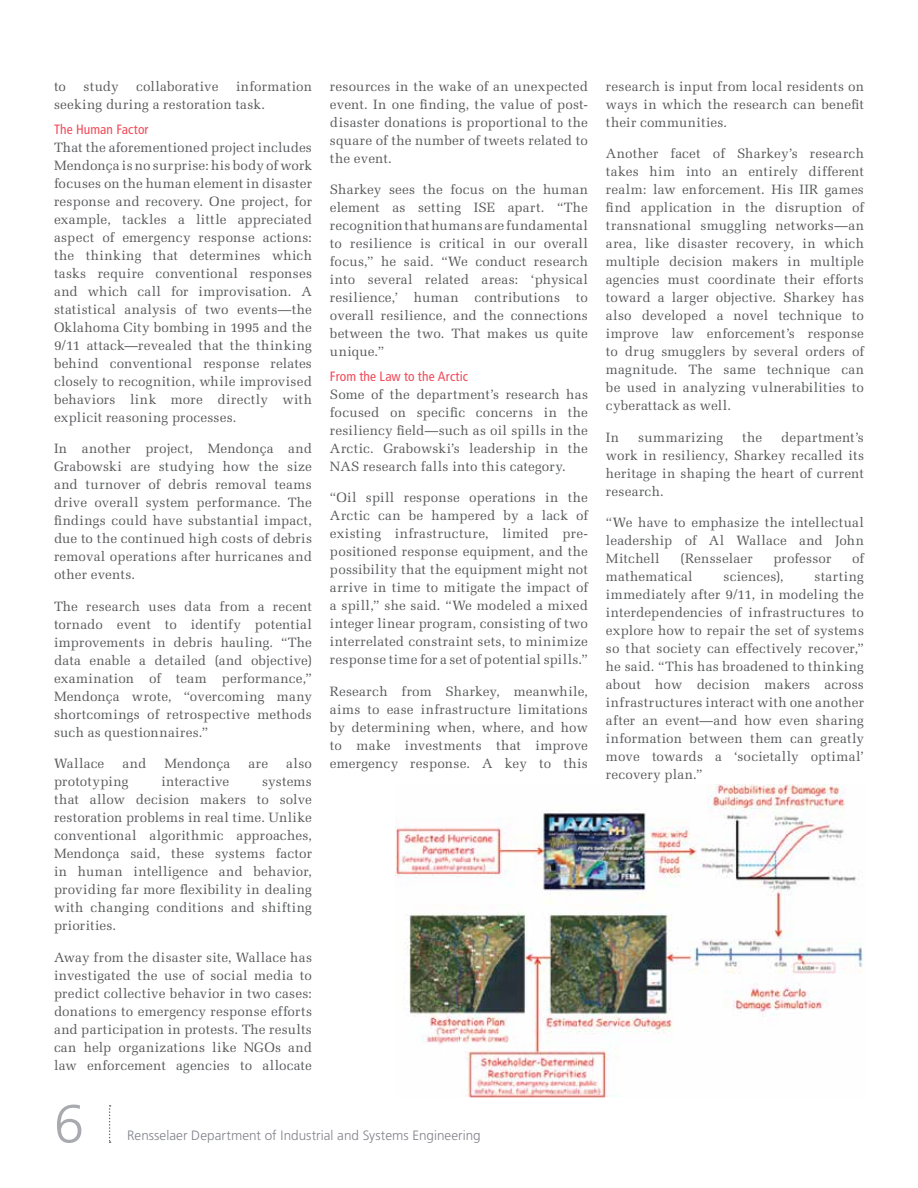
<style>
.page{position:relative;width:918px;height:1188px;background:#fff}
.page>*{position:absolute;margin:0;border:0;box-sizing:border-box;transform-origin:0 0}
.t1{font:300 54px "Frutiger LT Std";color:#a9aaaf}
.t2{font:13.5px/18px "Melior LT Std";letter-spacing:.015em;color:#58595b;text-align:justify}
.t3{font:300 13.5px "Frutiger LT Std";letter-spacing:.005em;color:#81838a}
.t4{font:condensed 13.5px "Frutiger LT Std";letter-spacing:.01em;color:#f14957}
</style>
<div class="page">
<img style="left:396px;top:785px;width:467px;height:313px">
<svg style="left:109px;top:1105px;width:2px;height:38px"></svg>
<p class="t2" style="left:54px;top:78px;width:260px;text-indent:182px">information seeking during a restoration task.</p>
<p class="t4" style="left:54px;top:121px;width:96px">The Human Factor</p>
<p class="t2" style="left:54px;top:138px;width:260px">That the aforementioned project includes Mendonça is no surprise: his body of work focuses on the human element in disaster response and recovery. One project, for example, tackles a little appreciated aspect of emergency response actions: the thinking that determines which tasks require conventional responses and which call for improvisation. A statistical analysis of two events—the Oklahoma City bombing in 1995 and the 9/11 attack—revealed that the thinking behind conventional response relates closely to recognition, while improvised behaviors link more directly with explicit reasoning processes.</p>
<p class="t2" style="left:54px;top:440px;width:260px">In another project, Mendonça and Grabowski are studying how the size and turnover of debris removal teams drive overall system performance. The findings could have substantial impact, due to the continued high costs of debris removal operations after hurricanes and other events.</p>
<p class="t2" style="left:54px;top:597px;width:260px">The research uses data from a recent tornado event to identify potential improvements in debris hauling. “The data enable a detailed (and objective) examination of team performance,” Mendonça wrote, “overcoming many shortcomings of retrospective methods such as questionnaires.”</p>
<p class="t2" style="left:54px;top:755px;width:52px">Wallace</p>
<p class="t2" style="left:123px;top:755px;width:25px">and</p>
<p class="t2" style="left:165px;top:755px;width:67px">Mendonça</p>
<p class="t2" style="left:248px;top:755px;width:21px">are</p>
<p class="t2" style="left:286px;top:755px;width:27px">also</p>
<p class="t2" style="left:54px;top:773px;width:76px">prototyping</p>
<p class="t2" style="left:161px;top:773px;width:70px">interactive</p>
<p class="t2" style="left:54px;top:78px;width:14px">to</p>
<p class="t2" style="left:84px;top:78px;width:37px">study</p>
<p class="t2" style="left:136px;top:78px;width:84px">collaborative</p>
<p class="t2" style="left:54px;top:773px;width:260px;text-indent:208px">systems that allow decision makers to solve restoration problems in real time. Unlike conventional algorithmic approaches, Mendonça said, these systems factor in human intelligence and behavior, providing far more flexibility in dealing with changing conditions and shifting priorities.</p>
<p class="t2" style="left:54px;top:948px;width:260px">Away from the disaster site, Wallace has investigated the use of social media to predict collective behavior in two cases: donations to emergency response efforts and participation in protests. The results can help organizations like NGOs and law enforcement agencies to allocate</p>
<p class="t2" style="left:330px;top:77px;width:260px">resources in the wake of an unexpected event. In one finding, the value of post&shy;disaster donations is proportional to the square of the number of tweets related to the event.</p>
<p class="t2" style="left:330px;top:181px;width:260px">Sharkey sees the focus on the human element as setting ISE apart. “The recognition that humans are fundamental to resilience is critical in our overall focus,” he said. “We conduct research into several related areas: ‘physical resilience,’ human contributions to overall resilience, and the connections between the two. That makes us quite unique.”</p>
<p class="t4" style="left:330px;top:368px;width:140px">From the Law to the Arctic</p>
<p class="t2" style="left:330px;top:385px;width:260px">Some of the department’s research has focused on specific concerns in the resiliency field—such as oil spills in the Arctic. Grabowski’s leadership in the NAS research falls into this category.</p>
<p class="t2" style="left:330px;top:489px;width:260px">“Oil spill response operations in the Arctic can be hampered by a lack of existing infrastructure, limited pre&shy;positioned response equipment, and the possibility that the equipment might not arrive in time to mitigate the impact of a spill,” she said. “We modeled a mixed integer linear program, consisting of two interrelated constraint sets, to minimize response time for a set of potential spills.”</p>
<p class="t2" style="left:330px;top:682px;width:260px">Research from Sharkey, meanwhile, aims to ease infrastructure limitations by determining when, where, and how to make investments that improve emergency response. A key to this</p>
<h1 class="t1" style="left:54px;top:1093px;width:32px">6</h1>
<p class="t3" style="left:127px;top:1128px;width:355px">Rensselaer Department of Industrial and Systems Engineering</p>
<p class="t2" style="left:606px;top:77px;width:260px">research is input from local residents on ways in which the research can benefit their communities.</p>
<p class="t2" style="left:606px;top:145px;width:260px">Another facet of Sharkey’s research takes him into an entirely different realm: law enforcement. His IIR games find application in the disruption of transnational smuggling networks—an area, like disaster recovery, in which multiple decision makers in multiple agencies must coordinate their efforts toward a larger objective. Sharkey has also developed a novel technique to improve law enforcement’s response to drug smugglers by several orders of magnitude. The same technique can be used in analyzing vulnerabilities to cyberattack as well.</p>
<p class="t2" style="left:606px;top:428px;width:15px">In</p>
<p class="t2" style="left:638px;top:428px;width:87px">summarizing</p>
<p class="t2" style="left:742px;top:428px;width:22px">the</p>
<p class="t2" style="left:606px;top:428px;width:260px;text-indent:175px">department’s work in resiliency, Sharkey recalled its heritage in shaping the heart of current research.</p>
<p class="t2" style="left:606px;top:514px;width:260px">“We have to emphasize the intellectual leadership of Al Wallace and John Mitchell</p>
<p class="t2" style="left:681px;top:550px;width:74px">(Rensselaer</p>
<p class="t2" style="left:773px;top:550px;width:59px">professor</p>
<p class="t2" style="left:852px;top:550px;width:13px">of</p>
<p class="t2" style="left:606px;top:567px;width:88px">mathematical</p>
<p class="t2" style="left:724px;top:567px;width:62px">sciences),</p>
<p class="t2" style="left:606px;top:567px;width:260px;text-indent:209px">starting immediately after 9/11, in modeling the interdependencies of infrastructures to explore how to repair the set of systems so that society can effectively recover,” he said. “This has broadened to thinking about how decision makers across infrastructures interact with one another after an event—and how even sharing information between them can greatly move towards a ‘societally optimal’ recovery plan.”</p>
</div>
